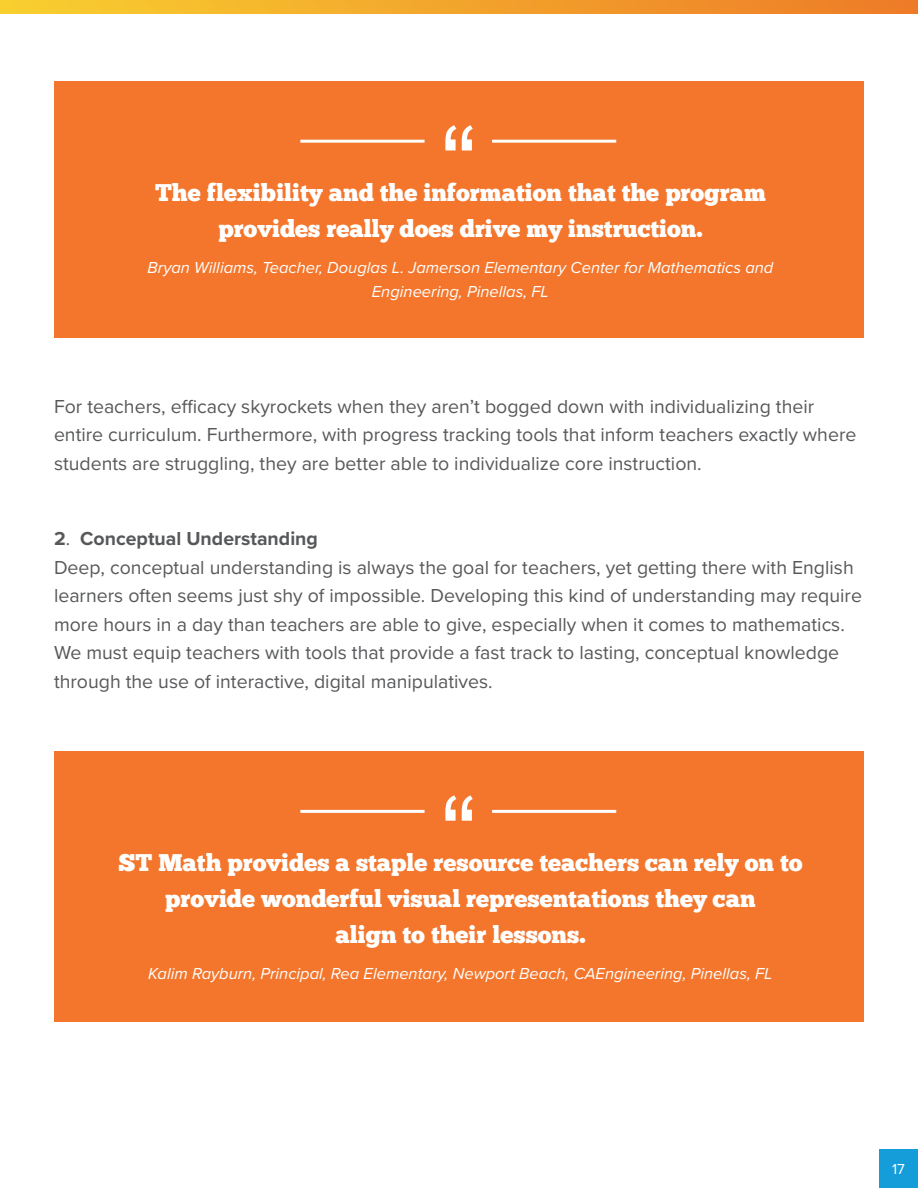
<style>
.page{position:relative;width:918px;height:1188px;background:#fff}
.page>*{position:absolute;margin:0;border:0;box-sizing:border-box;transform-origin:0 0}
.t1{font:108px "Arial";color:#fff}
.t2{font:24px/36px "Chunk Five";color:#fff;text-align:center}
.t3{font:19.5px/28.5px "Proxima Nova";color:#57585a}
.t4{font:italic 16.5px/24px "Proxima Nova";color:#fff;text-align:center}
.t5{font:15px "Proxima Nova";color:#fff}
.s1{font-weight:700}
</style>
<div class="page">
<svg style="left:0;top:0;width:918px;height:14px;background:#f2a42b"></svg>
<div style="left:879px;top:1149px;width:39px;height:39px;background:#149dd9"></div>
<div style="left:54px;top:81px;width:810px;height:257px;background:#f3762c"></div>
<hr style="left:300px;top:140px;width:125px;height:3px;background:#fff">
<hr style="left:492px;top:140px;width:124px;height:3px;background:#fff">
<div style="left:54px;top:751px;width:810px;height:270px;background:#f3762c"></div>
<hr style="left:300px;top:810px;width:125px;height:3px;background:#fff">
<hr style="left:492px;top:810px;width:124px;height:3px;background:#fff">
<h1 class="t1" style="left:441px;top:95px;width:37px">“</h1>
<p class="t2" style="left:155px;top:176px;width:612px">The flexibility and the information that the program</p>
<p class="t2" style="left:218px;top:212px;width:486px">provides really does drive my instruction.</p>
<p class="t4" style="left:148px;top:255px;width:627px">Bryan Williams, Teacher, Douglas L. Jamerson Elementary Center for Mathematics and<br>Engineering, Pinellas, FL</p>
<p class="t3" style="left:54px;top:391px;width:804px">For teachers, efficacy skyrockets when they aren’t bogged down with individualizing their entire curriculum. Furthermore, with progress tracking tools that inform teachers exactly where students are struggling, they are better able to individualize core instruction.</p>
<p class="t3" style="left:54px;top:523px;width:810px"><span class="s1">2</span>. <span class="s1">Conceptual Understanding<br></span>Deep, conceptual understanding is always the goal for teachers, yet getting there with English learners often seems just shy of impossible. Developing this kind of understanding may require more hours in a day than teachers are able to give, especially when it comes to mathematics.<br>We must equip teachers with tools that provide a fast track to lasting, conceptual knowledge through the use of interactive, digital manipulatives.</p>
<h1 class="t1" style="left:441px;top:765px;width:37px">“</h1>
<p class="t2" style="left:119px;top:846px;width:686px">ST Math provides a staple resource teachers can rely on to</p>
<p class="t2" style="left:165px;top:882px;width:592px">provide wonderful visual representations they can align to their lessons.</p>
<p class="t4" style="left:148px;top:961px;width:626px">Kalim Rayburn, Principal, Rea Elementary, Newport Beach, CAEngineering, Pinellas, FL</p>
<p class="t5" style="left:892px;top:1158px;width:14px">17</p>
</div>
